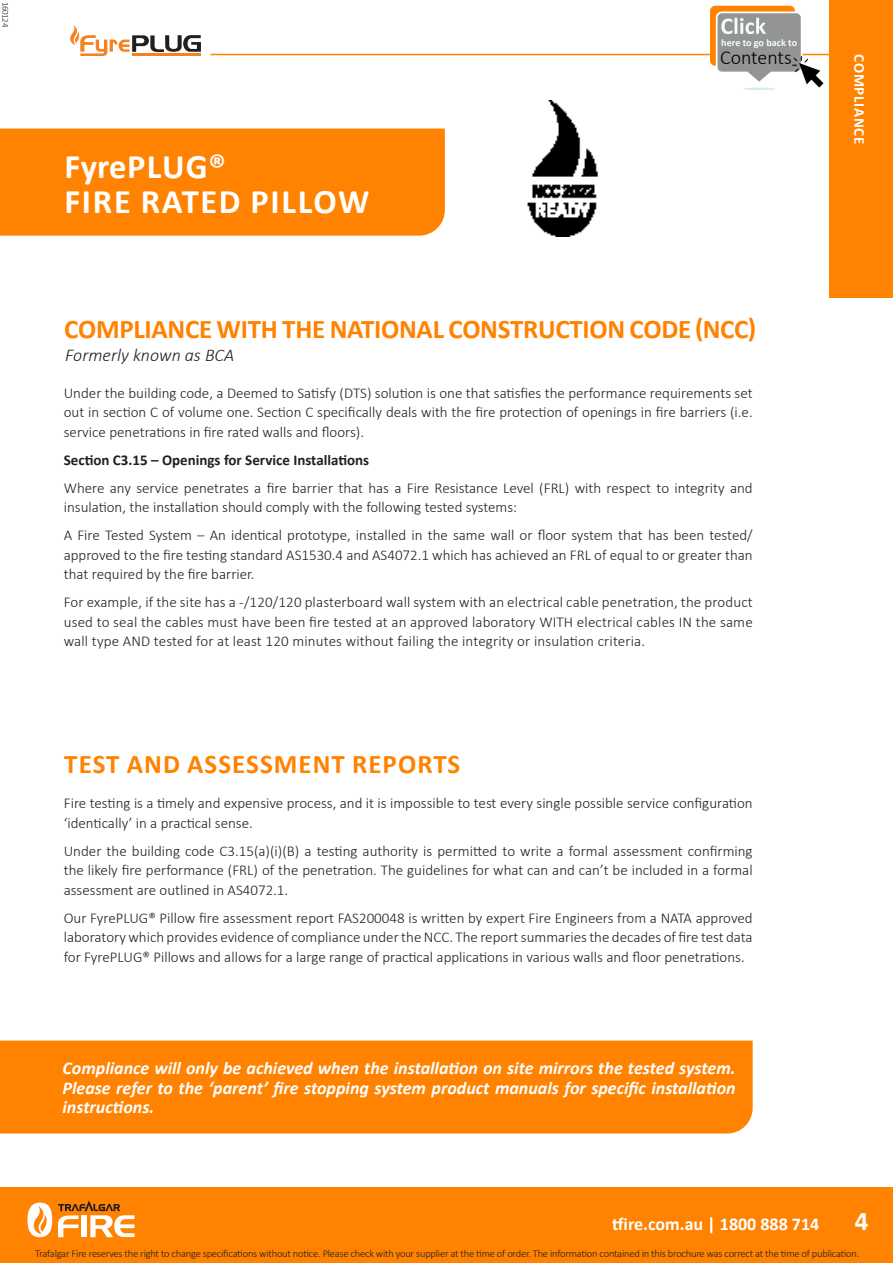
<style>
.page{position:relative;width:893px;height:1263px;background:#fff}
.page>*{position:absolute;margin:0;border:0;box-sizing:border-box;transform-origin:0 0}
.t1{font:700 34.5px "Calibri";letter-spacing:.04em;color:#fff}
.t2{font:700 34.5px "Calibri";letter-spacing:.02em;color:#fff}
.t3{font:700 27px "Calibri";letter-spacing:-.01em;color:#ff8200}
.t4{font:700 27px "Calibri";letter-spacing:.04em;color:#ff8200}
.t5{font:700 27px "Calibri";color:#fff}
.t6{font:300 19.95px "Calibri";color:#000}
.t7{font:italic 700 18px/19.5px "Calibri";color:#fff;text-align:justify}
.t8{font:700 18px "Calibri";color:#fff}
.t9{font:italic 300 18px "Calibri";color:#231f20}
.t10{font:300 15px/19.5px "Calibri";color:#231f20;text-align:justify}
.t11{font:700 15px "Calibri";color:#231f20}
.t12{font:700 15px "Calibri";letter-spacing:.05em;color:#fff}
.t13{font:300 10.5px "Calibri";letter-spacing:-.02em;color:#231f20}
.t14{font:700 10.2px "Calibri";color:#f7fafb}
.t15{font:300 9px "Calibri";letter-spacing:-.04em;color:#231f20}
</style>
<div class="page">
<svg style="left:70px;top:25px;width:131px;height:31px"></svg>
<hr style="left:132px;top:53px;width:69px;height:3px;background:#f58220">
<div style="left:0;top:129px;width:445px;height:107px;background:#ff8200"></div>
<div style="left:0;top:1040px;width:753px;height:93px;background:#ff8200"></div>
<hr style="left:210px;top:54px;width:619px;height:1px;background:#ff8200">
<div style="left:829px;top:0;width:64px;height:298px;background:#ff8200"></div>
<hr style="left:743px;top:88px;width:32px;height:2px;background:#d8e9ef;border-radius:50%">
<svg style="left:710px;top:6px;width:113px;height:82px"></svg>
<div style="left:0;top:1187px;width:893px;height:76px;background:#ff8200"></div>
<svg style="left:27px;top:1202px;width:25px;height:35px"></svg>
<svg style="left:58px;top:1200px;width:77px;height:37px"></svg>
<img style="left:527px;top:100px;width:71px;height:137px">
<p class="t15" style="left:11px;top:2px;width:27px;rotate:90deg">160124</p>
<p class="t2" style="left:64px;top:142px;width:163px">FyrePLUG®</p>
<p class="t1" style="left:64px;top:177px;width:306px">FIRE RATED PILLOW</p>
<p class="t14" style="left:721px;top:35px;width:77px">here to go back to</p>
<h3 class="t6" style="left:720px;top:45px;width:73px">Contents</h3>
<p class="t3" style="left:64px;top:310px;width:693px">COMPLIANCE WITH THE NATIONAL CONSTRUCTION CODE (NCC)</p>
<p class="t9" style="left:65px;top:344px;width:170px">Formerly known as BCA</p>
<p class="t10" style="left:64px;top:383px;width:690px">Under the building code, a Deemed to Satisfy (DTS) solution is one that satisfies the performance requirements set out in section C of volume one. Section C specifically deals with the fire protection of openings in fire barriers (i.e. service penetrations in fire rated walls and floors).</p>
<p class="t11" style="left:64px;top:449px;width:307px">Section C3.15 – Openings for Service Installations</p>
<p class="t10" style="left:64px;top:478px;width:690px">Where any service penetrates a fire barrier that has a Fire Resistance Level (FRL) with respect to integrity and insulation, the installation should comply with the following tested systems:</p>
<p class="t10" style="left:64px;top:525px;width:690px">A Fire Tested System – An identical prototype, installed in the same wall or floor system that has been tested/ approved to the fire testing standard AS1530.4 and AS4072.1 which has achieved an FRL of equal to or greater than that required by the fire barrier.</p>
<p class="t10" style="left:64px;top:592px;width:690px">For example, if the site has a -/120/120 plasterboard wall system with an electrical cable penetration, the product used to seal the cables must have been fire tested at an approved laboratory WITH electrical cables IN the same wall type AND tested for at least 120 minutes without failing the integrity or insulation criteria.</p>
<p class="t12" style="left:870px;top:54px;width:92px;rotate:90deg">COMPLIANCE</p>
<p class="t4" style="left:64px;top:744px;width:398px">TEST AND ASSESSMENT REPORTS</p>
<p class="t10" style="left:64px;top:793px;width:690px">Fire testing is a timely and expensive process, and it is impossible to test every single possible service configuration ‘identically’ in a practical sense.</p>
<p class="t10" style="left:64px;top:841px;width:690px">Under the building code C3.15(a)(i)(B) a testing authority is permitted to write a formal assessment confirming the likely fire performance (FRL) of the penetration. The guidelines for what can and can’t be included in a formal assessment are outlined in AS4072.1.</p>
<p class="t10" style="left:64px;top:908px;width:690px">Our FyrePLUG® Pillow fire assessment report FAS200048 is written by expert Fire Engineers from a NATA approved laboratory which provides evidence of compliance under the NCC. The report summaries the decades of fire test data for FyrePLUG® Pillows and allows for a large range of practical applications in various walls and floor penetrations.</p>
<p class="t7" style="left:63px;top:1058px;width:675px">Compliance will only be achieved when the installation on site mirrors the tested system.<br>Please refer to the ‘parent’ fire stopping system product manuals for specific installation instructions.</p>
<p class="t8" style="left:612px;top:1211px;width:209px">tfire.com.au | 1800 888 714</p>
<h2 class="t5" style="left:855px;top:1202px;width:15px">4</h2>
<p class="t13" style="left:35px;top:1247px;width:825px">Trafalgar Fire reserves the right to change specifications without notice. Please check with your supplier at the time of order. The information contained in this brochure was correct at the time of publication.</p>
</div>
